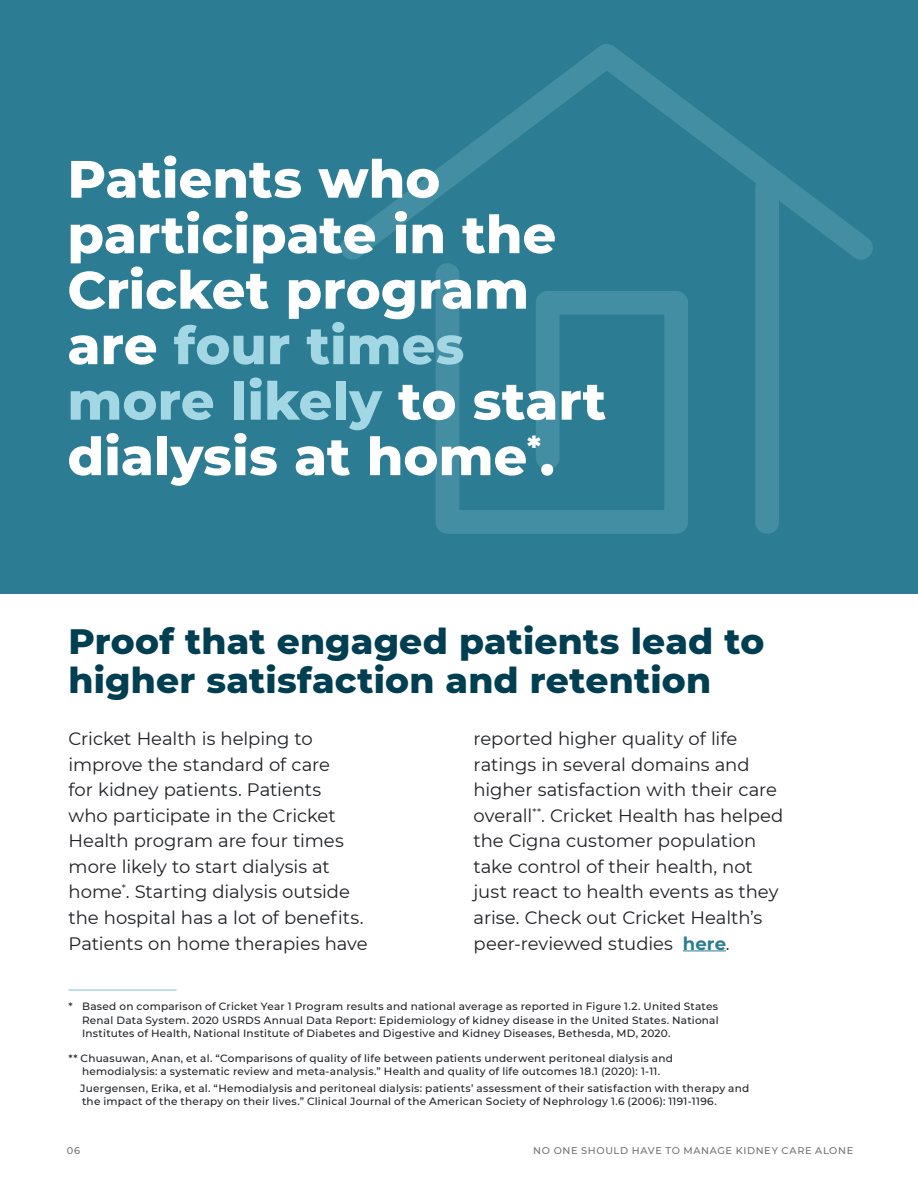
<style>
.page{position:relative;width:918px;height:1188px;background:#fff}
.page>*{position:absolute;margin:0;border:0;box-sizing:border-box;transform-origin:0 0}
.t1{font:800 52.5px/55.5px "Montserrat";color:#fff}
.t2{font:800 36px/39px "Montserrat";letter-spacing:.005em;color:#003e51}
.t3{font:18px/25.5px "Montserrat";letter-spacing:-.005em;color:#1e2024}
.t4{font:500 10.5px/13.5px "Montserrat";letter-spacing:.02em;color:#1e2024;text-align:justify}
.t5{font:500 9.75px "Montserrat";letter-spacing:.07em;color:#717171}
.s1{color:#a4d7e4}
.s2{font-weight:700;color:#2c7d93}
</style>
<div class="page">
<div style="left:0;top:0;width:918px;height:594px;background:#2c7d93"></div>
<svg style="left:341px;top:44px;width:532px;height:490px"></svg>
<hr style="left:69px;top:989px;width:108px;height:2px;background:#a4d7e4">
<hr style="left:683px;top:950px;width:43px;height:1px;background:#2c7d93">
<h1 class="t1" style="left:68px;top:148px;width:540px">Patients who participate in the<br>Cricket program are <span class="s1">four times more likely</span> to start dialysis at home<sup>*</sup>.</h1>
<h2 class="t2" style="left:69px;top:619px;width:697px">Proof that engaged patients lead to higher satisfaction and retention</h2>
<p class="t3" style="left:69px;top:725px;width:301px">Cricket Health is helping to improve the standard of care<br>for kidney patients. Patients<br>who participate in the Cricket<br>Health program are four times more likely to start dialysis at home<sup>*</sup>. Starting dialysis outside the hospital has a lot of benefits.<br>Patients on home therapies have</p>
<p class="t3" style="left:474px;top:725px;width:311px">reported higher quality of life ratings in several domains and higher satisfaction with their care overall<sup>**</sup>. Cricket Health has helped the Cigna customer population take control of their health, not just react to health events as they arise. Check out Cricket Health’s peer-reviewed studies <span class="s2">here</span>.</p>
<p class="t4" style="left:82px;top:999px;width:638px;text-indent:-14px">* Based on comparison of Cricket Year 1 Program results and national average as reported in Figure 1.2. United States Renal Data System. 2020 USRDS Annual Data Report: Epidemiology of kidney disease in the United States. National Institutes of Health, National Institute of Diabetes and Digestive and Kidney Diseases, Bethesda, MD, 2020.</p>
<p class="t4" style="left:69px;top:1051px;width:606px;text-align:center">** Chuasuwan, Anan, et al. “Comparisons of quality of life between patients underwent peritoneal dialysis and hemodialysis: a systematic review and meta-analysis.” Health and quality of life outcomes 18.1 (2020): 1-11.</p>
<p class="t4" style="left:80px;top:1081px;width:671px">Juergensen, Erika, et al. “Hemodialysis and peritoneal dialysis: patients’ assessment of their satisfaction with therapy and the impact of the therapy on their lives.” Clinical Journal of the American Society of Nephrology 1.6 (2006): 1191-1196.</p>
<p class="t5" style="left:67px;top:1144px;width:15px">06</p>
<p class="t5" style="left:533px;top:1144px;width:321px">NO ONE SHOULD HAVE TO MANAGE KIDNEY CARE ALONE</p>
</div>
